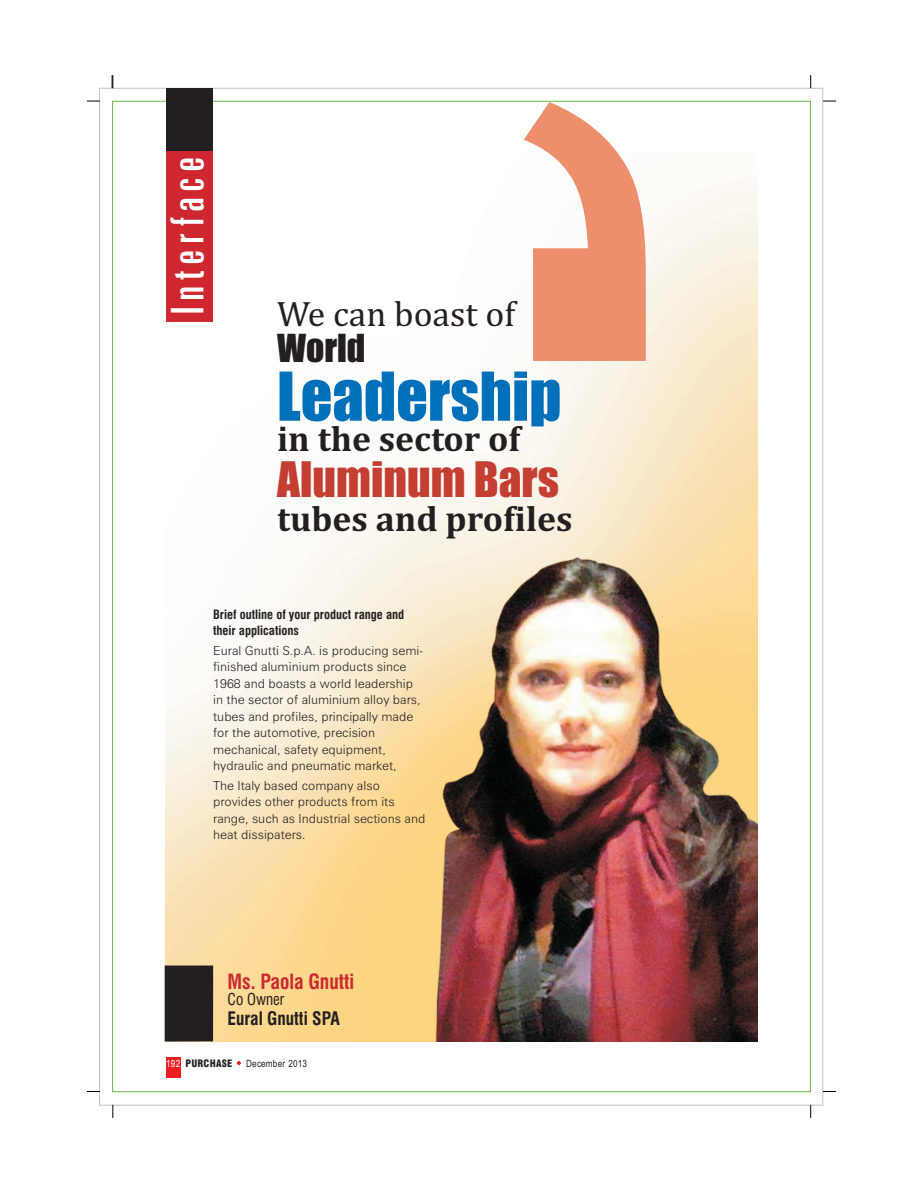
<style>
.page{position:relative;width:923px;height:1193px;background:#fff}
.page>*{position:absolute;margin:0;border:0;box-sizing:border-box;transform-origin:0 0}
.t1{font:62.25px "Impact";color:#0070ba}
.t2{font:45.25px "Impact";color:#c43e32}
.t3{font:extra-condensed 45px "Zurich BT";letter-spacing:.125em;color:#fff}
.t4{font:700 35.75px "Cambria";color:#231f20}
.t5{font:35.75px "Cambria";color:#231f20}
.t6{font:35.75px "Impact";color:#231f20}
.t7{font:700 condensed 20.38px "Swiss 721 BT";color:#c92930;scale:.95 1}
.t8{font:700 condensed 18.12px "Swiss 721 BT";color:#231f20;scale:.95 1}
.t9{font:condensed 15.88px "Swiss 721 BT";color:#231f20;scale:.95 1}
.t10{font:300 12.5px/16.5px "Zurich BT";color:#231f20}
.t11{font:700 condensed 12.5px/16.5px "Swiss 721 BT";color:#231f20}
.t12{font:10px "Arial Narrow";letter-spacing:.015em;color:#231f20}
.t13{font:900 condensed 10px "Swiss 721 BT";letter-spacing:.015em;color:#231f20}
.s1{font-family:"Arial Narrow";font-weight:400;font-stretch:normal;color:#fff}
</style>
<div class="page">
<img style="left:165px;top:152px;width:592px;height:889px">
<svg style="left:236px;top:1060px;width:5px;height:5px"></svg>
<div style="left:166px;top:1057px;width:14px;height:20px;background:#ee1d23"></div>
<svg style="left:87px;top:101px;width:13px;height:1px"></svg>
<svg style="left:810px;top:75px;width:1px;height:13px"></svg>
<svg style="left:823px;top:101px;width:13px;height:1px"></svg>
<svg style="left:87px;top:1091px;width:13px;height:1px"></svg>
<svg style="left:823px;top:1091px;width:13px;height:1px"></svg>
<svg style="left:810px;top:1104px;width:1px;height:13px"></svg>
<svg style="left:113px;top:1104px;width:1px;height:13px"></svg>
<svg style="left:112px;top:75px;width:2px;height:13px"></svg>
<div style="left:166px;top:88px;width:46px;height:64px;background:#231f20"></div>
<div style="left:166px;top:151px;width:46px;height:171px;background:#ce272f"></div>
<div style="left:165px;top:965px;width:48px;height:76px;background:#231f20"></div>
<svg style="left:523px;top:102px;width:122px;height:259px"></svg>
<h3 class="t3" style="left:169px;top:315px;width:161px;rotate:-90deg">Interface</h3>
<h3 class="t5" style="left:277px;top:298px;width:240px">We can boast of</h3>
<h3 class="t6" style="left:277px;top:334px;width:90px">World</h3>
<h1 class="t1" style="left:277px;top:371px;width:286px">Leadership</h1>
<h3 class="t4" style="left:277px;top:423px;width:245px">in the sector of</h3>
<h2 class="t2" style="left:277px;top:461px;width:283px">Aluminum Bars</h2>
<h3 class="t4" style="left:277px;top:503px;width:297px">tubes and profiles</h3>
<p class="t11" style="left:213px;top:607px;width:192px">Brief outline of your product range and their applications</p>
<p class="t10" style="left:213px;top:643px;width:211px">Eural Gnutti S.p.A. is producing semi&shy;finished aluminium products since 1968 and boasts a world leadership in the sector of aluminium alloy bars, tubes and profiles, principally made for the automotive, precision mechanical, safety equipment, hydraulic and pneumatic market,</p>
<p class="t10" style="left:213px;top:778px;width:214px">The Italy based company also provides other products from its range, such as Industrial sections and heat dissipaters.</p>
<h3 class="t7" style="left:227px;top:973px;width:135px">Ms. Paola Gnutti</h3>
<p class="t9" style="left:227px;top:992px;width:61px">Co Owner</p>
<h3 class="t8" style="left:227px;top:1011px;width:120px">Eural Gnutti SPA</h3>
<p class="t13" style="left:166px;top:1059px;width:68px"><span class="s1">192</span> PURCHASE</p>
<p class="t12" style="left:246px;top:1059px;width:62px">December 2013</p>
</div>
